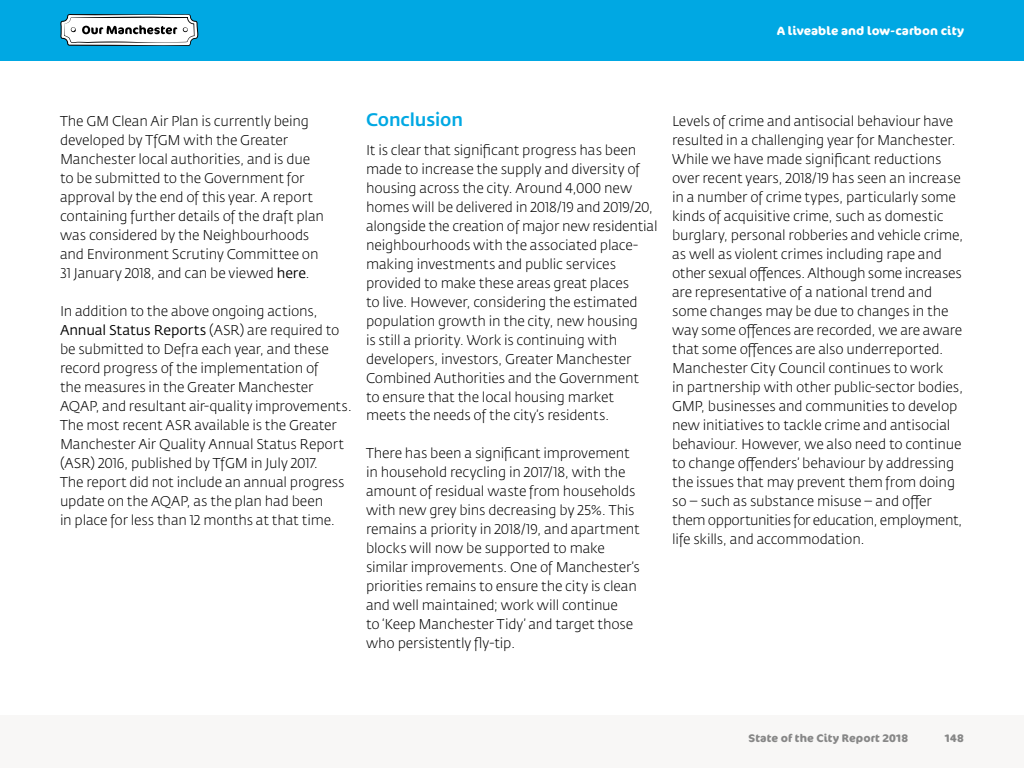
<style>
.page{position:relative;width:1024px;height:768px;background:#fff}
.page>*{position:absolute;margin:0;border:0;box-sizing:border-box;transform-origin:0 0}
.t1{font:500 18px "Fedra Sans Std";letter-spacing:-.01em;color:#00a8e3}
.t2{font:300 14px/19px "Fedra Sans Std";letter-spacing:-.01em;color:#000}
.t3{font:700 12px "Cocon";letter-spacing:.005em;color:#fff}
.t4{font:700 11px "Cocon";letter-spacing:.01em;color:#878787}
.s1{font-weight:400}
</style>
<div class="page">
<div style="left:0;top:0;width:1024px;height:60px;background:#00a8e3"></div>
<div style="left:0;top:715px;width:1024px;height:53px;background:#f8f7f6"></div>
<svg style="left:60px;top:14px;width:139px;height:32px;background:#bac4c8"></svg>
<p class="t3" style="left:777px;top:23px;width:188px">A liveable and low-carbon city</p>
<p class="t2" style="left:60px;top:112px;width:266px">The GM Clean Air Plan is currently being developed by TfGM with the Greater Manchester local authorities, and is due to be submitted to the Government for approval by the end of this year. A report containing further details of the draft plan was considered by the Neighbourhoods and Environment Scrutiny Committee on 31 January 2018, and can be viewed <span class="s1">here</span>.</p>
<p class="t2" style="left:60px;top:302px;width:293px">In addition to the above ongoing actions, <span class="s1">Annual Status Reports</span> (ASR) are required to be submitted to Defra each year, and these record progress of the implementation of<br>the measures in the Greater Manchester AQAP, and resultant air-quality improvements.<br>The most recent ASR available is the Greater Manchester Air Quality Annual Status Report (ASR) 2016, published by TfGM in July 2017.<br>The report did not include an annual progress update on the AQAP, as the plan had been<br>in place for less than 12 months at that time.</p>
<p class="t1" style="left:366px;top:108px;width:99px">Conclusion</p>
<p class="t2" style="left:366px;top:140px;width:293px">It is clear that significant progress has been made to increase the supply and diversity of housing across the city. Around 4,000 new homes will be delivered in 2018/19 and 2019/20, alongside the creation of major new residential neighbourhoods with the associated place&shy;making investments and public services provided to make these areas great places<br>to live. However, considering the estimated population growth in the city, new housing<br>is still a priority. Work is continuing with developers, investors, Greater Manchester Combined Authorities and the Government<br>to ensure that the local housing market meets the needs of the city’s residents.</p>
<p class="t2" style="left:366px;top:444px;width:275px">There has been a significant improvement in household recycling in 2017/18, with the amount of residual waste from households with new grey bins decreasing by 25%. This remains a priority in 2018/19, and apartment blocks will now be supported to make similar improvements. One of Manchester’s priorities remains to ensure the city is clean and well maintained; work will continue<br>to ‘Keep Manchester Tidy’ and target those who persistently fly-tip.</p>
<p class="t2" style="left:672px;top:112px;width:293px">Levels of crime and antisocial behaviour have resulted in a challenging year for Manchester.<br>While we have made significant reductions over recent years, 2018/19 has seen an increase in a number of crime types, particularly some kinds of acquisitive crime, such as domestic burglary, personal robberies and vehicle crime, as well as violent crimes including rape and other sexual offences. Although some increases are representative of a national trend and some changes may be due to changes in the way some offences are recorded, we are aware that some offences are also underreported.<br>Manchester City Council continues to work<br>in partnership with other public-sector bodies, GMP, businesses and communities to develop new initiatives to tackle crime and antisocial behaviour. However, we also need to continue to change offenders’ behaviour by addressing the issues that may prevent them from doing so – such as substance misuse – and offer them opportunities for education, employment, life skills, and accommodation.</p>
<p class="t4" style="left:749px;top:732px;width:161px">State of the City Report 2018</p>
<p class="t4" style="left:945px;top:732px;width:21px">148</p>
</div>
